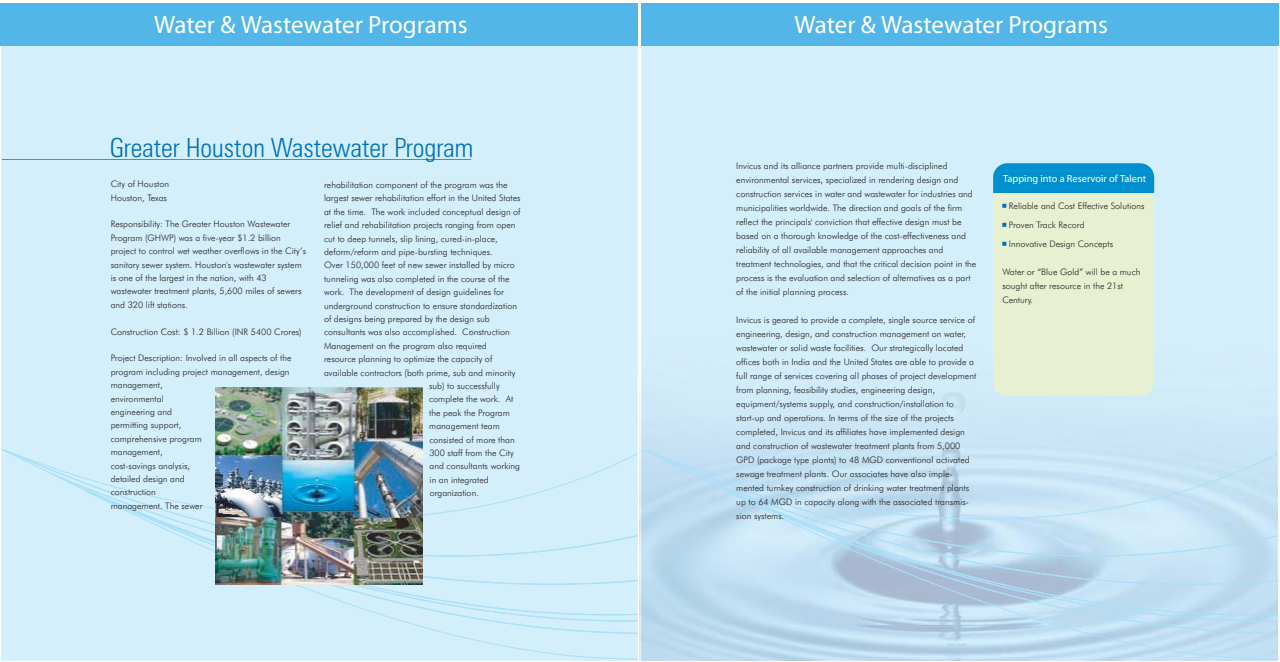
<style>
.page{position:relative;width:1280px;height:662px;background:#fff}
.page>*{position:absolute;margin:0;border:0;box-sizing:border-box;transform-origin:0 0}
.t1{font:300 condensed 26.4px "Zurich BT";color:#0071bc}
.t2{font:25px "Myriad";color:#fff}
.t3{font:10.3px "Myriad";color:#fff}
.t4{font:300 9px/14px "Futura BT";color:#231f1f}
</style>
<div class="page">
<img style="left:639px;top:393px;width:1px;height:267px">
<img style="left:640px;top:46px;width:3px;height:614px">
<div style="left:0;top:3px;width:638px;height:658px;background:#d4effc"></div>
<div style="left:1px;top:3px;width:637px;height:43px;background:#52b6e8"></div>
<div style="left:2px;top:449px;width:636px;height:136px;background:#d4effc"></div>
<div style="left:52px;top:473px;width:586px;height:142px;background:#d4effc"></div>
<div style="left:86px;top:622px;width:552px;height:38px;background:#d4effc"></div>
<div style="left:68px;top:481px;width:570px;height:141px;background:#d4effc"></div>
<svg style="left:112px;top:502px;width:526px;height:132px;background:#d1edfb"></svg>
<img style="left:215px;top:388px;width:207px;height:197px">
<hr style="left:2px;top:159px;width:469px;height:1px;background:#00adef">
<div style="left:641px;top:3px;width:638px;height:43px;background:#52b6e8"></div>
<svg style="left:642px;top:449px;width:636px;height:136px;background:#c3e0f2"></svg>
<svg style="left:692px;top:473px;width:586px;height:142px;background:#c2dff2"></svg>
<svg style="left:726px;top:622px;width:552px;height:38px;background:#bfdbf0"></svg>
<svg style="left:708px;top:481px;width:570px;height:141px;background:#c3e0f3"></svg>
<svg style="left:752px;top:502px;width:526px;height:132px;background:#bedaee"></svg>
<div style="left:993px;top:163px;width:161px;height:233px;background:#e7f1d2;border-radius:14px"></div>
<div style="left:993px;top:163px;width:161px;height:30px;background:#0090d0"></div>
<h2 class="t2" style="left:154px;top:16px;width:315px">Water &amp; Wastewater Programs</h2>
<h1 class="t1" style="left:110px;top:132px;width:365px">Greater Houston Wastewater Program</h1>
<p class="t4" style="left:111px;top:178px;width:60px;line-height:13.4px">City of Houston<br>Houston, Texas</p>
<p class="t4" style="left:111px;top:218px;width:197px;line-height:13.4px">Responsibility: The Greater Houston Wastewater Program (GHWP) was a five-year $1.2 billion project to control wet weather overflows in the City’s sanitary sewer system. Houston's wastewater system is one of the largest in the nation, with 43 wastewater treatment plants, 5,600 miles of sewers and 320 lift stations.</p>
<p class="t4" style="left:111px;top:325px;width:193px">Construction Cost: $ 1.2 Billion (INR 5400 Crores)</p>
<p class="t4" style="left:111px;top:352px;width:182px;line-height:13.4px">Project Description: Involved in all aspects of the program including project management, design management,<br>environmental<br>engineering and<br>permitting support,<br>comprehensive program<br>management,<br>cost-savings analysis,<br>detailed design and<br>construction<br>management. The sewer</p>
<p class="t4" style="left:324px;top:179px;width:185px">rehabilitation component of the program was the</p>
<p class="t4" style="left:324px;top:192px;width:198px">largest sewer rehabilitation effort in the United States</p>
<p class="t4" style="left:324px;top:205px;width:198px">at the time. The work included conceptual design of</p>
<p class="t4" style="left:324px;top:219px;width:193px">relief and rehabilitation projects ranging from open</p>
<p class="t4" style="left:324px;top:232px;width:175px">cut to deep tunnels, slip lining, cured-in-place,</p>
<p class="t4" style="left:324px;top:246px;width:170px">deform/reform and pipe-bursting techniques.</p>
<p class="t4" style="left:324px;top:259px;width:192px">Over 150,000 feet of new sewer installed by micro</p>
<p class="t4" style="left:324px;top:272px;width:187px">tunneling was also completed in the course of the</p>
<p class="t4" style="left:324px;top:286px;width:182px">work. The development of design guidelines for</p>
<p class="t4" style="left:324px;top:299px;width:195px">underground construction to ensure standardization</p>
<p class="t4" style="left:324px;top:313px;width:167px">of designs being prepared by the design sub</p>
<p class="t4" style="left:324px;top:326px;width:187px">consultants was also accomplished. Construction</p>
<p class="t4" style="left:324px;top:339px;width:164px">Management on the program also required</p>
<p class="t4" style="left:324px;top:353px;width:170px">resource planning to optimize the capacity of</p>
<p class="t4" style="left:324px;top:366px;width:193px">available contractors (both prime, sub and minority</p>
<p class="t4" style="left:429px;top:380px;width:72px">sub) to successfully</p>
<p class="t4" style="left:429px;top:393px;width:86px">complete the work. At</p>
<p class="t4" style="left:429px;top:406px;width:82px">the peak the Program</p>
<p class="t4" style="left:429px;top:420px;width:72px">management team</p>
<p class="t4" style="left:429px;top:433px;width:87px">consisted of more than</p>
<p class="t4" style="left:429px;top:447px;width:86px">300 staff from the City</p>
<p class="t4" style="left:430px;top:460px;width:92px">and consultants working</p>
<p class="t4" style="left:430px;top:473px;width:61px">in an integrated</p>
<p class="t4" style="left:430px;top:487px;width:51px">organization.</p>
<h2 class="t2" style="left:794px;top:16px;width:315px">Water &amp; Wastewater Programs</h2>
<p class="t4" style="left:736px;top:160px;width:242px">Invicus and its alliance partners provide multi-disciplined environmental services, specialized in rendering design and construction services in water and wastewater for industries and municipalities worldwide. The direction and goals of the firm reflect the principals' conviction that effective design must be based on a thorough knowledge of the cost-effectiveness and reliability of all available management approaches and treatment technologies, and that the critical decision point in the process is the evaluation and selection of alternatives as a part of the initial planning process.</p>
<p class="t4" style="left:736px;top:314px;width:242px">Invicus is geared to provide a complete, single source service of engineering, design, and construction management on water, wastewater or solid waste facilities. Our strategically located offices both in India and the United States are able to provide a full range of services covering all phases of project development from planning, feasibility studies, engineering design, equipment/systems supply, and construction/installation to start-up and operations. In terms of the size of the projects completed, Invicus and its affiliates have implemented design and construction of wastewater treatment plants from 5,000<br>GPD (package type plants) to 48 MGD conventional activated sewage treatment plants. Our associates have also imple&shy;mented turnkey construction of drinking water treatment plants up to 64 MGD in capacity along with the associated transmis&shy;sion systems.</p>
<p class="t3" style="left:1003px;top:175px;width:145px">Tapping into a Reservoir of Talent</p>
<p class="t4" style="left:1009px;top:197px;width:137px;line-height:18.8px">Reliable and Cost Effective Solutions<br>Proven Track Record<br>Innovative Design Concepts</p>
<p class="t4" style="left:1002px;top:265px;width:140px">Water or “Blue Gold” will be a much sought after resource in the 21st<br>Century.</p>
</div>
